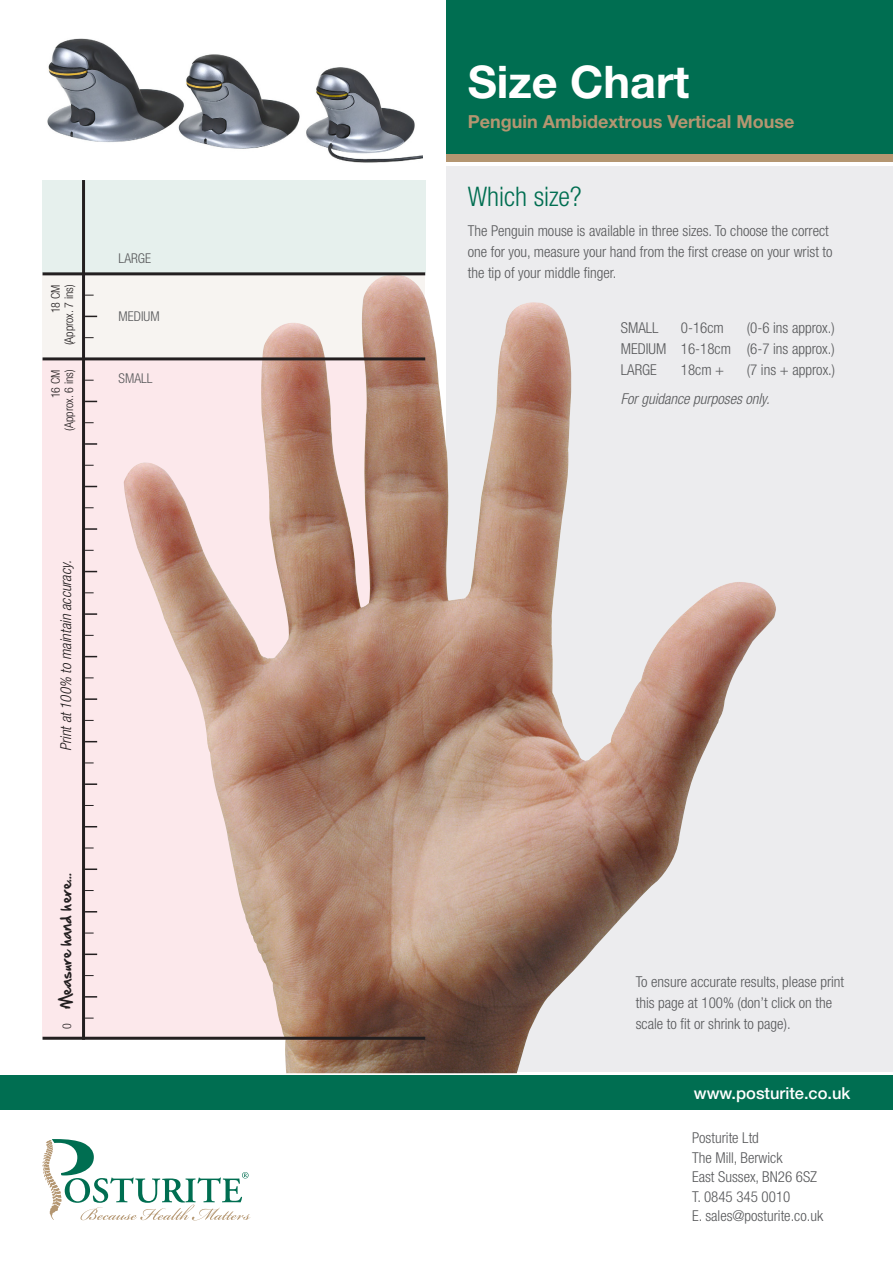
<style>
.page{position:relative;width:893px;height:1263px;background:#fff}
.page>*{position:absolute;margin:0;border:0;box-sizing:border-box;transform-origin:0 0}
.t1{font:700 45px "Helvetica Neue LT Std";color:#fff}
.t2{font:300 condensed 27px "Helvetica Neue LT Std";color:#006e51}
.t3{font:700 18px "Helvetica Neue LT Std";color:#b49671}
.t4{font:500 16.5px "Helvetica Neue LT Std";color:#fff}
.t5{font:300 condensed 15px/21px "Helvetica Neue LT Std";color:#57585a}
.Paragraph_Style_1{font:italic 300 condensed 15px "Helvetica Neue LT Std";color:#231f20}
.t6{font:italic 300 condensed 15px "Helvetica Neue LT Std";color:#57585a}
.Product_Spec_Descrip{font:13.5px "Hand Of Sean";color:#231f20}
.Product_Description{font:300 condensed 13.5px "Helvetica Neue LT Std";color:#57585a}
.Small_Print_BLACK{font:300 condensed 12px/13.5px "Helvetica Neue LT Std";color:#231f20;text-align:right}
</style>
<div class="page">
<div style="left:446px;top:153px;width:447px;height:9px;background:#b49671"></div>
<div style="left:446px;top:0;width:447px;height:153px;background:#006e51"></div>
<div style="left:0;top:1076px;width:893px;height:34px;background:#006e51"></div>
<svg style="left:43px;top:1139px;width:207px;height:81px"></svg>
<img style="left:47px;top:38px;width:375px;height:125px">
<div style="left:446px;top:166px;width:447px;height:905px;background:#ececee"></div>
<div style="left:42px;top:180px;width:383px;height:92px;background:#e6f0ed"></div>
<div style="left:43px;top:275px;width:382px;height:82px;background:#f7f4f1"></div>
<div style="left:43px;top:360px;width:382px;height:677px;background:#fce8eb"></div>
<img style="left:124px;top:275px;width:653px;height:798px">
<hr style="left:82px;top:180px;width:3px;height:860px;background:#231f20">
<svg style="left:85px;top:316px;width:12px;height:1px"></svg>
<svg style="left:85px;top:996px;width:12px;height:1px"></svg>
<svg style="left:85px;top:953px;width:12px;height:2px"></svg>
<svg style="left:85px;top:911px;width:12px;height:1px"></svg>
<svg style="left:85px;top:868px;width:12px;height:2px"></svg>
<svg style="left:85px;top:826px;width:12px;height:1px"></svg>
<svg style="left:85px;top:783px;width:12px;height:2px"></svg>
<svg style="left:85px;top:741px;width:12px;height:1px"></svg>
<svg style="left:85px;top:698px;width:12px;height:2px"></svg>
<svg style="left:85px;top:656px;width:12px;height:1px"></svg>
<svg style="left:85px;top:613px;width:12px;height:2px"></svg>
<svg style="left:85px;top:571px;width:12px;height:1px"></svg>
<svg style="left:85px;top:528px;width:12px;height:2px"></svg>
<svg style="left:85px;top:486px;width:12px;height:1px"></svg>
<svg style="left:85px;top:443px;width:12px;height:2px"></svg>
<svg style="left:85px;top:401px;width:12px;height:1px"></svg>
<hr style="left:43px;top:357px;width:382px;height:3px;background:#231f20">
<hr style="left:43px;top:1037px;width:382px;height:3px;background:#231f20">
<hr style="left:43px;top:272px;width:382px;height:3px;background:#231f20">
<p class="Small_Print_BLACK" style="left:49px;top:345px;width:63px;rotate:-90deg">18 CM (Approx. 7 ins)</p>
<p class="Small_Print_BLACK" style="left:49px;top:430px;width:63px;rotate:-90deg">16 CM (Approx. 6 ins)</p>
<p class="Product_Description" style="left:119px;top:251px;width:34px">LARGE</p>
<p class="Product_Description" style="left:119px;top:309px;width:42px">MEDIUM</p>
<p class="Product_Description" style="left:119px;top:371px;width:35px">SMALL</p>
<p class="Paragraph_Style_1" style="left:57px;top:751px;width:192px;rotate:-90deg">Print at 100% to maintain accuracy.</p>
<p class="Product_Spec_Descrip" style="left:54px;top:1009px;width:137px;rotate:-90deg">Measure hand here...</p>
<p class="Small_Print_BLACK" style="left:60px;top:1029px;width:7px;rotate:-90deg">0</p>
<h1 class="t1" style="left:468px;top:54px;width:223px">Size Chart</h1>
<h2 class="t3" style="left:468px;top:110px;width:328px">Penguin Ambidextrous Vertical Mouse</h2>
<h4 class="t2" style="left:468px;top:181px;width:115px">Which size?</h4>
<p class="t5" style="left:468px;top:220px;width:366px">The Penguin mouse is available in three sizes. To choose the correct one for you, measure your hand from the first crease on your wrist to the tip of your middle finger.</p>
<p class="t5" style="left:621px;top:317px;width:39px">SMALL</p>
<p class="t5" style="left:681px;top:317px;width:44px">0-16cm</p>
<p class="t5" style="left:621px;top:317px;width:215px;text-align:justify;text-indent:126px">(0-6 ins approx.)<br>MEDIUM 16-18cm (6-7 ins approx.)<br>LARGE</p>
<p class="t5" style="left:681px;top:359px;width:45px">18cm +</p>
<p class="t5" style="left:747px;top:359px;width:90px">(7 ins + approx.)</p>
<p class="t6" style="left:621px;top:390px;width:150px">For guidance purposes only.</p>
<p class="t5" style="left:636px;top:971px;width:210px">To ensure accurate results, please print this page at 100% (don’t click on the scale to fit or shrink to page).</p>
<p class="t4" style="left:694px;top:1083px;width:158px">www.posturite.co.uk</p>
<p class="t5" style="left:692px;top:1128px;width:133px;line-height:19.5px">Posturite Ltd<br>The Mill, Berwick<br>East Sussex, BN26 6SZ<br>T. 0845 345 0010<br>E. sales@posturite.co.uk</p>
</div>
